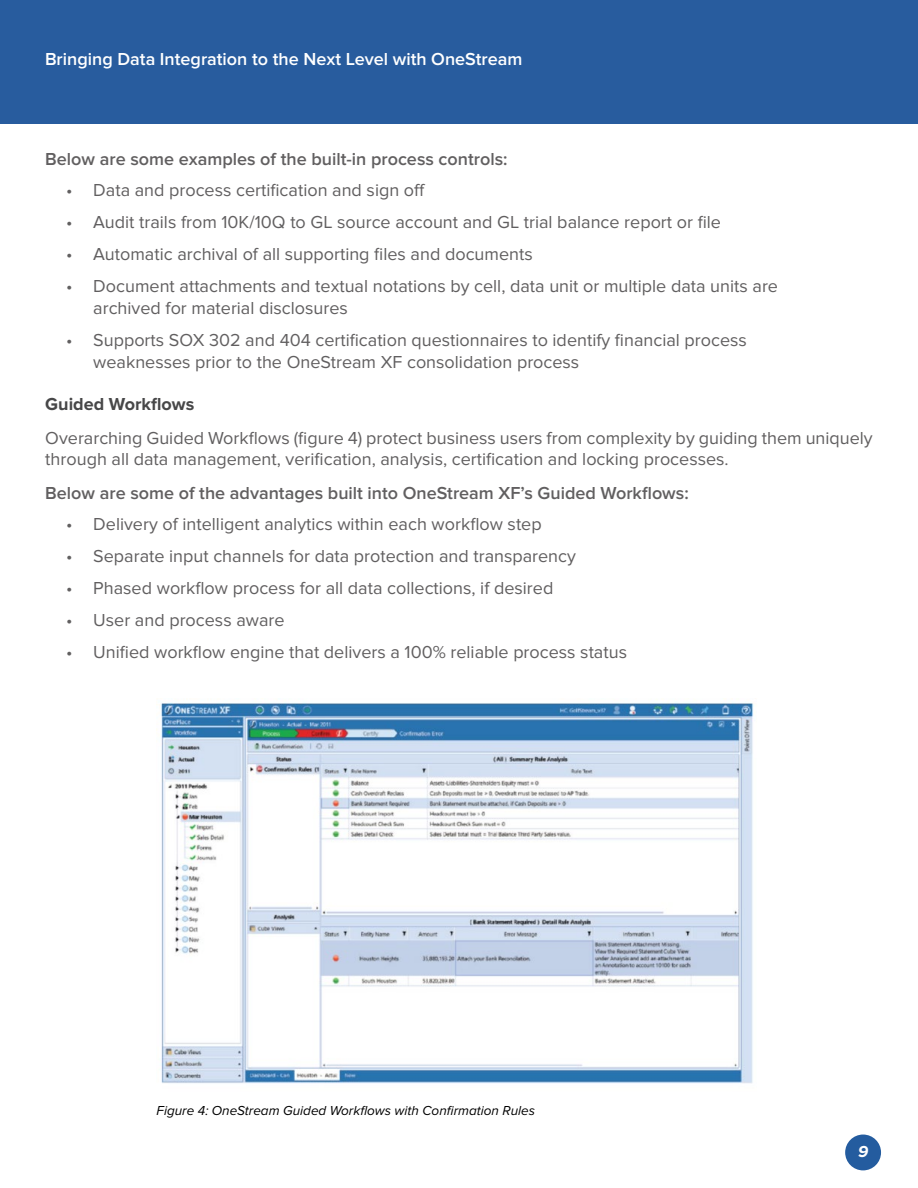
<style>
.page{position:relative;width:918px;height:1188px;background:#fff}
.page>*{position:absolute;margin:0;border:0;box-sizing:border-box;transform-origin:0 0}
.t1{font:18px/21.6px "Proxima Nova";color:#615f60}
.t2{font:600 18px "Proxima Nova";color:#615f60}
.t3{font:600 18px "Proxima Nova";color:#fff}
.t4{font:700 18px "Proxima Nova";color:#474748}
.t5{font:italic 700 16.5px "Proxima Nova";color:#fff}
.t6{font:italic 13.5px "Proxima Nova";color:#000}
</style>
<div class="page">
<div style="left:845px;top:1135px;width:36px;height:35px;background:#245c9f;border-radius:50%"></div>
<div style="left:0;top:0;width:918px;height:124px;background:#285c9e"></div>
<img style="left:161px;top:702px;width:593px;height:382px">
<p class="t3" style="left:45px;top:49px;width:479px">Bringing Data Integration to the Next Level with OneStream</p>
<p class="t2" style="left:45px;top:149px;width:464px">Below are some examples of the built-in process controls:</p>
<p class="t1" style="left:66px;top:180px;width:361px">• Data and process certification and sign off</p>
<p class="t1" style="left:66px;top:212px;width:656px">• Audit trails from 10K/10Q to GL source account and GL trial balance report or file</p>
<p class="t1" style="left:66px;top:244px;width:468px">• Automatic archival of all supporting files and documents</p>
<p class="t1" style="left:93px;top:276px;width:686px;text-indent:-27px">• Document attachments and textual notations by cell, data unit or multiple data units are archived for material disclosures</p>
<p class="t1" style="left:93px;top:329px;width:655px;text-indent:-27px">• Supports SOX 302 and 404 certification questionnaires to identify financial process weaknesses prior to the OneStream XF consolidation process</p>
<p class="t4" style="left:45px;top:396px;width:151px">Guided Workflows</p>
<p class="t1" style="left:45px;top:427px;width:829px">Overarching Guided Workflows (figure 4) protect business users from complexity by guiding them uniquely through all data management, verification, analysis, certification and locking processes.</p>
<p class="t2" style="left:45px;top:483px;width:645px">Below are some of the advantages built into OneStream XF’s Guided Workflows:</p>
<p class="t1" style="left:66px;top:513px;width:477px">• Delivery of intelligent analytics within each workflow step</p>
<p class="t1" style="left:66px;top:545px;width:511px">• Separate input channels for data protection and transparency</p>
<p class="t1" style="left:66px;top:577px;width:489px">• Phased workflow process for all data collections, if desired</p>
<p class="t1" style="left:66px;top:609px;width:220px">• User and process aware</p>
<p class="t1" style="left:66px;top:641px;width:562px">• Unified workflow engine that delivers a 100% reliable process status</p>
<p class="t6" style="left:157px;top:1104px;width:380px">Figure 4: OneStream Guided Workflows with Confirmation Rules</p>
<p class="t5" style="left:858px;top:1142px;width:12px">9</p>
</div>
